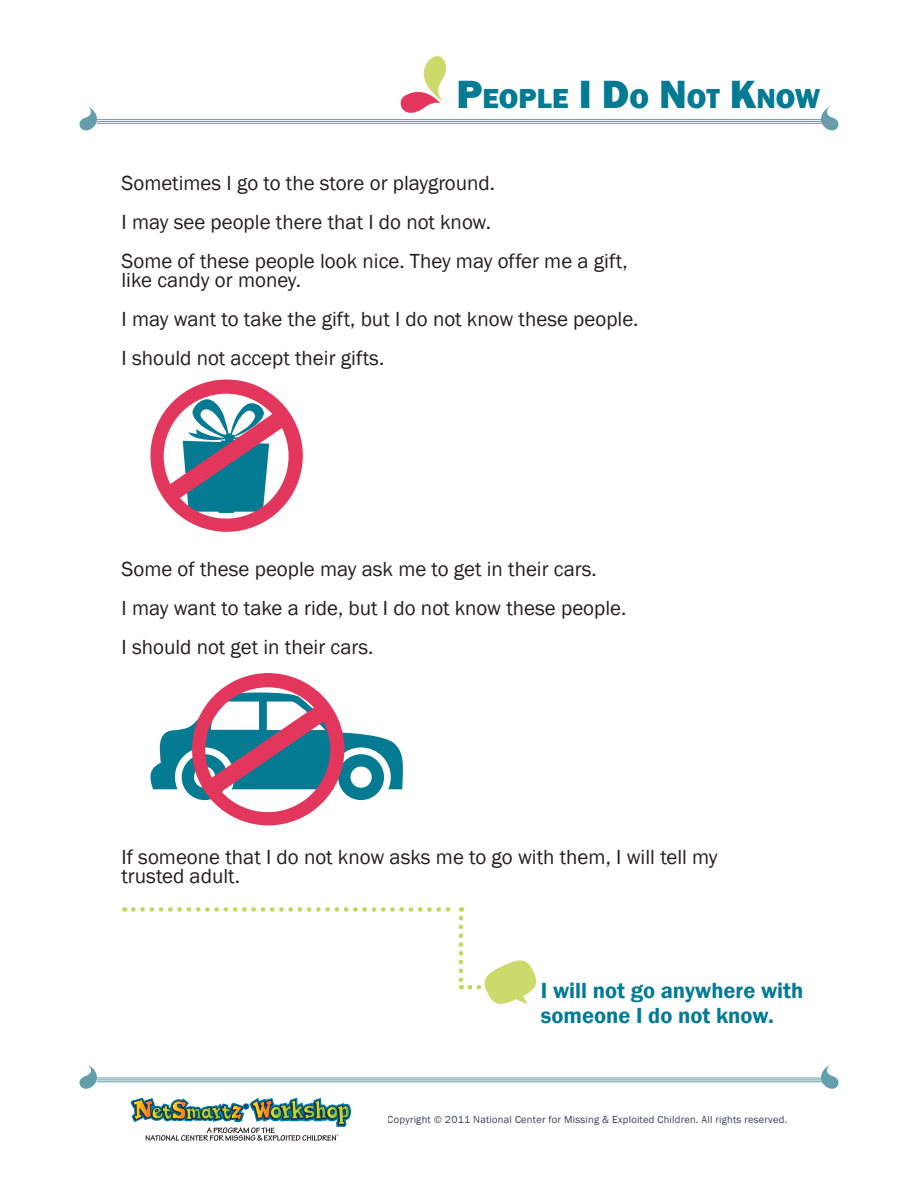
<style>
.page{position:relative;width:918px;height:1188px;background:#fff}
.page>*{position:absolute;margin:0;border:0;box-sizing:border-box;transform-origin:0 0}
.heading{font:800 28.35px "Franklin Gothic";color:#047b93}
.text{font:600 22.5px/25.5px "Franklin Gothic";color:#047b93}
.text-2{font:21px/18.8px "Franklin Gothic";color:#231f20}
.t1{font:10.5px "Franklin Gothic";letter-spacing:.02em;color:#393b4d}
.s1{font-size:40.5px}
</style>
<div class="page">
<hr style="left:97px;top:119px;width:725px;height:1px;background:#639faa">
<hr style="left:97px;top:121px;width:725px;height:1px;background:#639faa">
<hr style="left:97px;top:123px;width:725px;height:1px;background:#639faa">
<hr style="left:97px;top:1078px;width:725px;height:1px;background:#639faa">
<hr style="left:97px;top:1080px;width:725px;height:1px;background:#639faa">
<hr style="left:97px;top:1081px;width:725px;height:1px;background:#639faa">
<svg style="left:818px;top:106px;width:21px;height:25px"></svg>
<svg style="left:818px;top:1065px;width:21px;height:24px"></svg>
<svg style="left:131px;top:1098px;width:220px;height:43px"></svg>
<svg style="left:79px;top:1065px;width:21px;height:24px"></svg>
<svg style="left:395px;top:56px;width:54px;height:67px"></svg>
<svg style="left:133px;top:907px;width:329px;height:5px"></svg>
<svg style="left:459px;top:918px;width:4px;height:71px"></svg>
<svg style="left:470px;top:960px;width:67px;height:44px"></svg>
<svg style="left:150px;top:380px;width:153px;height:152px"></svg>
<svg style="left:150px;top:673px;width:253px;height:152px"></svg>
<svg style="left:79px;top:106px;width:21px;height:25px"></svg>
<p class="heading" style="left:456px;top:80px;width:366px"><span class="s1">P</span>EOPLE <span class="s1">I D</span>O <span class="s1">N</span> OT <span class="s1">K</span>NOW</p>
<p class="text-2" style="left:122px;top:174px;width:375px">Sometimes I go to the store or playground.</p>
<p class="text-2" style="left:122px;top:213px;width:371px">I may see people there that I do not know.</p>
<p class="text-2" style="left:122px;top:252px;width:508px">Some of these people look nice. They may offer me a gift, like candy or money.</p>
<p class="text-2" style="left:122px;top:310px;width:519px">I may want to take the gift, but I do not know these people.</p>
<p class="text-2" style="left:122px;top:349px;width:264px">I should not accept their gifts.</p>
<p class="text-2" style="left:122px;top:560px;width:477px">Some of these people may ask me to get in their cars.</p>
<p class="text-2" style="left:122px;top:599px;width:506px">I may want to take a ride, but I do not know these people.</p>
<p class="text-2" style="left:122px;top:638px;width:254px">I should not get in their cars.</p>
<p class="text-2" style="left:122px;top:849px;width:598px">If someone that I do not know asks me to go with them, I will tell my trusted adult.</p>
<p class="text" style="left:541px;top:978px;width:264px">I will not go anywhere with someone I do not know.</p>
<p class="t1" style="left:388px;top:1113px;width:401px">Copyright © 2011 National Center for Missing &amp; Exploited Children. All rights reserved.</p>
</div>
